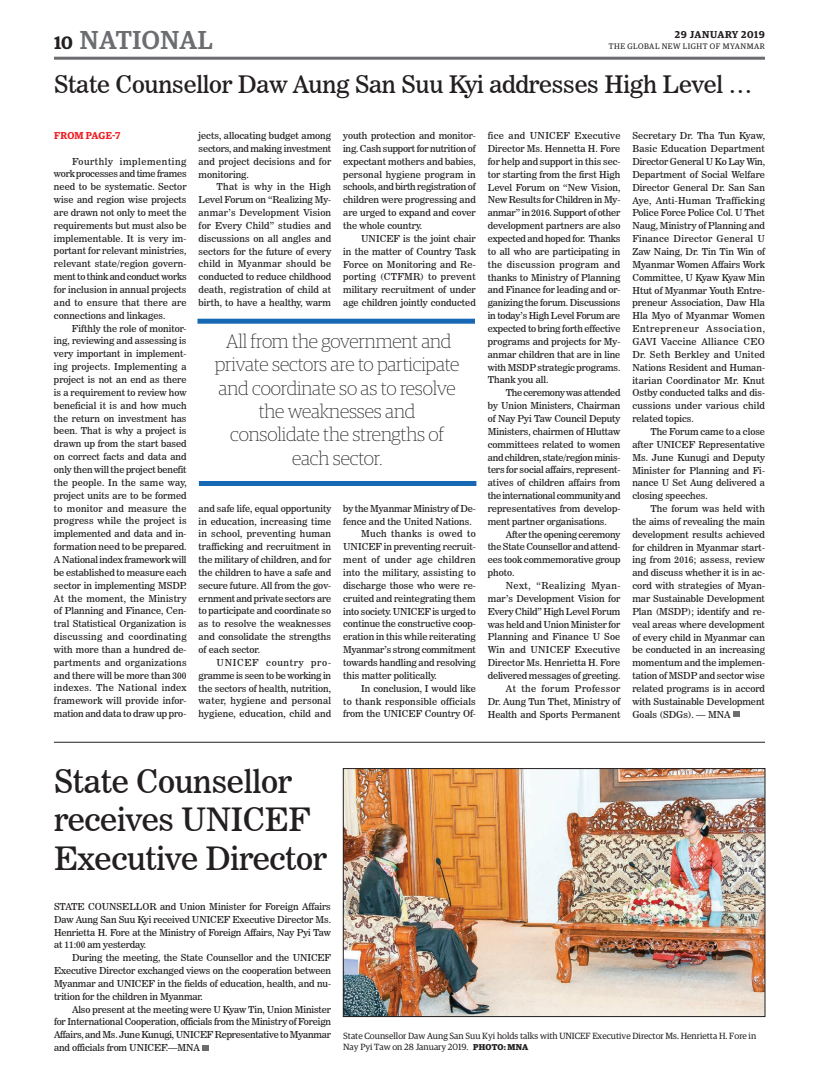
<style>
.page{position:relative;width:819px;height:1080px;background:#fff}
.page>*{position:absolute;margin:0;border:0;box-sizing:border-box;transform-origin:0 0}
.t1{font:32px/38.4px "News 706 BT Roman C";letter-spacing:-.01em;color:#231f20}
.t2{font:500 26px "Guardian Egyp";letter-spacing:.02em;color:#6c6d70}
.t3{font:24px "News 706 BT Roman C";letter-spacing:-.01em;color:#231f20}
.t4{font:100 19.5px/23.4px "Guardian Egyp";letter-spacing:-.01em;color:#231f20;text-align:center}
.t5{font:600 18px "Guardian Egyp";color:#231f20}
.t6{font:600 10px "Guardian Egyp";letter-spacing:.06em;color:#231f20}
.t7{font:600 10px "Guardian Egyp";letter-spacing:.01em;color:#ee1d23}
.t8{font:9.5px/12.9px "News 706 BT Roman C";color:#231f20;text-align:justify}
.t9{font:9.5px "News 706 BT Roman C";letter-spacing:.02em;color:#231f20}
.t10{font:9.5px "News 706 BT Roman C";letter-spacing:.035em;color:#231f20}
.t11{font:9.5px "News 706 BT Roman C";letter-spacing:.03em;color:#231f20}
.t12{font:9px/10.8px "Guardian Egyp";color:#231f20}
.t13{font:8px "Guardian Egyp";letter-spacing:.06em;color:#231f20}
.s1{font-weight:700;font-size:8.5px}
</style>
<div class="page">
<hr style="left:54px;top:57px;width:711px;height:3px;background:#6c6d70">
<div style="left:197px;top:319px;width:278px;height:5px;background:#1768b4"></div>
<div style="left:199px;top:481px;width:277px;height:5px;background:#1768b4"></div>
<hr style="left:54px;top:742px;width:711px;height:1px;background:#231f20">
<div style="left:202px;top:1045px;width:7px;height:6px;background:#6c6d70"></div>
<img style="left:345px;top:770px;width:418px;height:245px">
<div style="left:343px;top:768px;width:422px;height:249px;border:1px solid #231f20"></div>
<div style="left:733px;top:711px;width:7px;height:6px;background:#6c6d70"></div>
<h2 class="t2" style="left:80px;top:21px;width:134px">NATIONAL</h2>
<h3 class="t5" style="left:54px;top:29px;width:21px">10</h3>
<p class="t6" style="left:675px;top:27px;width:91px">29 JANUARY 2019</p>
<p class="t13" style="left:609px;top:41px;width:158px">THE GLOBAL NEW LIGHT OF MYANMAR</p>
<h3 class="t3" style="left:54px;top:70px;width:700px">State Counsellor Daw Aung San Suu Kyi addresses High Level …</h3>
<p class="t7" style="left:54px;top:128px;width:68px">FROM PAGE-7</p>
<p class="t8" style="left:54px;top:155px;width:134px;text-indent:18px">Fourthly implementing work processes and time frames need to be systematic. Sector wise and region wise projects are drawn not only to meet the requirements but must also be implementable. It is very im&shy;portant for relevant ministries, relevant state/region govern&shy;ment to think and conduct works for inclusion in annual projects and to ensure that there are connections and linkages.</p>
<p class="t8" style="left:54px;top:322px;width:134px;text-indent:18px">Fifthly the role of monitor&shy;ing, reviewing and assessing is very important in implement&shy;ing projects. Implementing a project is not an end as there is a requirement to review how beneficial it is and how much the return on investment has been. That is why a project is drawn up from the start based on correct facts and data and only then will the project benefit the people. In the same way, project units are to be formed to monitor and measure the progress while the project is implemented and data and in&shy;formation need to be prepared.<br>A National index framework will be established to measure each sector in implementing MSDP.<br>At the moment, the Ministry of Planning and Finance, Cen&shy;tral Statistical Organization is discussing and coordinating with more than a hundred de&shy;partments and organizations and there will be more than 300 indexes. The National index framework will provide infor&shy;mation and data to draw up pro-</p>
<p class="t8" style="left:199px;top:129px;width:134px">jects, allocating budget among sectors, and making investment and project decisions and for monitoring.</p>
<p class="t8" style="left:199px;top:180px;width:134px;text-indent:18px">That is why in the High Level Forum on “Realizing My&shy;anmar’s Development Vision for Every Child” studies and discussions on all angles and sectors for the future of every child in Myanmar should be conducted to reduce childhood death, registration of child at birth, to have a healthy, warm</p>
<p class="t8" style="left:343px;top:129px;width:134px">youth protection and monitor&shy;ing. Cash support for nutrition of expectant mothers and babies, personal hygiene program in schools, and birth registration of children were progressing and are urged to expand and cover the whole country.</p>
<p class="t8" style="left:343px;top:232px;width:134px;text-indent:18px">UNICEF is the joint chair in the matter of Country Task Force on Monitoring and Re&shy;porting (CTFMR) to prevent military recruitment of under age children jointly conducted</p>
<p class="t8" style="left:488px;top:129px;width:134px">fice and UNICEF Executive Director Ms. Hennetta H. Fore for help and support in this sec&shy;tor starting from the first High Level Forum on “New Vision, New Results for Children in My&shy;anmar” in 2016. Support of other development partners are also expected and hoped for. Thanks to all who are participating in the discussion program and thanks to Ministry of Planning and Finance for leading and or&shy;ganizing the forum. Discussions in today’s High Level Forum are expected to bring forth effective programs and projects for My&shy;anmar children that are in line with MSDP strategic programs.<br>Thank you all.</p>
<p class="t8" style="left:488px;top:386px;width:134px;text-indent:18px">The ceremony was attended by Union Ministers, Chairman of Nay Pyi Taw Council Deputy Ministers, chairmen of Hluttaw committees related to women and children, state/region minis&shy;ters for social affairs, represent&shy;atives of children affairs from the international community and representatives from develop&shy;ment partner organisations.</p>
<p class="t8" style="left:488px;top:528px;width:134px;text-indent:18px">After the opening ceremony the State Counsellor and attend&shy;ees took commemorative group photo.</p>
<p class="t8" style="left:488px;top:579px;width:134px;text-align:right">Next, “Realizing Myan&shy;mar’s Development Vision for<br>Every Child” High Level Forum was held and Union Minister for<br>Planning and Finance U Soe<br>Win and UNICEF Executive<br>Director Ms. Henrietta H. Fore delivered messages of greeting.<br>At the forum Professor<br>Dr. Aung Tun Thet, Ministry of<br>Health and Sports Permanent</p>
<p class="t8" style="left:632px;top:129px;width:134px">Secretary Dr. Tha Tun Kyaw, Basic Education Department Director General U Ko Lay Win, Department of Social Welfare Director General Dr. San San Aye, Anti-Human Trafficking Police Force Police Col. U Thet Naug, Ministry of Planning and Finance Director General U Zaw Naing, Dr. Tin Tin Win of Myanmar Women Affairs Work Committee, U Kyaw Kyaw Min Htut of Myanmar Youth Entre&shy;preneur Association, Daw Hla Hla Myo of Myanmar Women Entrepreneur Association, GAVI Vaccine Alliance CEO Dr. Seth Berkley and United Nations Resident and Human&shy;itarian Coordinator Mr. Knut Ostby conducted talks and dis&shy;cussions under various child related topics.</p>
<p class="t8" style="left:632px;top:425px;width:134px;text-indent:18px">The Forum came to a close after UNICEF Representative Ms. June Kunugi and Deputy Minister for Planning and Fi&shy;nance U Set Aung delivered a closing speeches.</p>
<p class="t8" style="left:632px;top:502px;width:134px;text-indent:18px">The forum was held with the aims of revealing the main development results achieved for children in Myanmar start&shy;ing from 2016; assess, review and discuss whether it is in ac&shy;cord with strategies of Myan&shy;mar Sustainable Development Plan (MSDP); identify and re&shy;veal areas where development of every child in Myanmar can be conducted in an increasing momentum and the implemen&shy;tation of MSDP and sector wise related programs is in accord with Sustainable Development Goals (SDGs). — MNA</p>
<h3 class="t4" style="left:215px;top:328px;width:246px">All from the government and private sectors are to participate and coordinate so as to resolve the weaknesses and consolidate the strengths of each sector.</h3>
<p class="t8" style="left:199px;top:502px;width:134px">and safe life, equal opportunity in education, increasing time in school, preventing human trafficking and recruitment in the military of children, and for the children to have a safe and secure future. All from the gov&shy;ernment and private sectors are to participate and coordinate so as to resolve the weaknesses and consolidate the strengths of each sector.</p>
<p class="t8" style="left:199px;top:656px;width:134px;text-indent:18px">UNICEF country pro&shy;gramme is seen to be working in the sectors of health, nutrition, water, hygiene and personal hygiene, education, child and</p>
<p class="t8" style="left:343px;top:502px;width:134px">by the Myanmar Ministry of De-</p>
<p class="t8" style="left:343px;top:515px;width:130px">fence and the United Nations.</p>
<p class="t11" style="left:361px;top:528px;width:116px">Much thanks is owed to</p>
<p class="t8" style="left:343px;top:540px;width:134px">UNICEF in preventing recruit-</p>
<p class="t10" style="left:343px;top:554px;width:134px">ment of under age children</p>
<p class="t9" style="left:343px;top:567px;width:134px">into the military, assisting to</p>
<p class="t8" style="left:343px;top:579px;width:134px">discharge those who were re-</p>
<p class="t8" style="left:343px;top:592px;width:134px">cruited and reintegrating them</p>
<p class="t8" style="left:343px;top:605px;width:134px">into society. UNICEF is urged to</p>
<p class="t8" style="left:343px;top:618px;width:134px">continue the constructive coop-</p>
<p class="t8" style="left:343px;top:630px;width:134px">eration in this while reiterating</p>
<p class="t8" style="left:343px;top:643px;width:134px">Myanmar’s strong commitment</p>
<p class="t8" style="left:343px;top:656px;width:134px">towards handling and resolving</p>
<p class="t8" style="left:343px;top:669px;width:95px">this matter politically.</p>
<p class="t8" style="left:361px;top:682px;width:116px">In conclusion, I would like</p>
<p class="t9" style="left:343px;top:695px;width:134px">to thank responsible officials</p>
<p class="t8" style="left:343px;top:708px;width:134px">from the UNICEF Country Of-</p>
<h1 class="t1" style="left:54px;top:762px;width:275px">State Counsellor receives UNICEF<br>Executive Director</h1>
<p class="t8" style="left:54px;top:900px;width:279px">STATE COUNSELLOR and Union Minister for Foreign Affairs Daw Aung San Suu Kyi received UNICEF Executive Director Ms.<br>Henrietta H. Fore at the Ministry of Foreign Affairs, Nay Pyi Taw at 11:00 am yesterday.</p>
<p class="t8" style="left:54px;top:951px;width:279px;text-indent:18px">During the meeting, the State Counsellor and the UNICEF Executive Director exchanged views on the cooperation between Myanmar and UNICEF in the fields of education, health, and nu&shy;trition for the children in Myanmar.</p>
<p class="t8" style="left:54px;top:1003px;width:279px;text-indent:18px">Also present at the meeting were U Kyaw Tin, Union Minister for International Cooperation, officials from the Ministry of Foreign Affairs, and Ms. June Kunugi, UNICEF Representative to Myanmar and officials from UNICEF.—MNA</p>
<p class="t12" style="left:343px;top:1030px;width:414px">State Counsellor Daw Aung San Suu Kyi holds talks with UNICEF Executive Director Ms. Henrietta H. Fore in<br>Nay Pyi Taw on 28 January 2019. <span class="s1">PHOTO: MNA</span></p>
</div>
